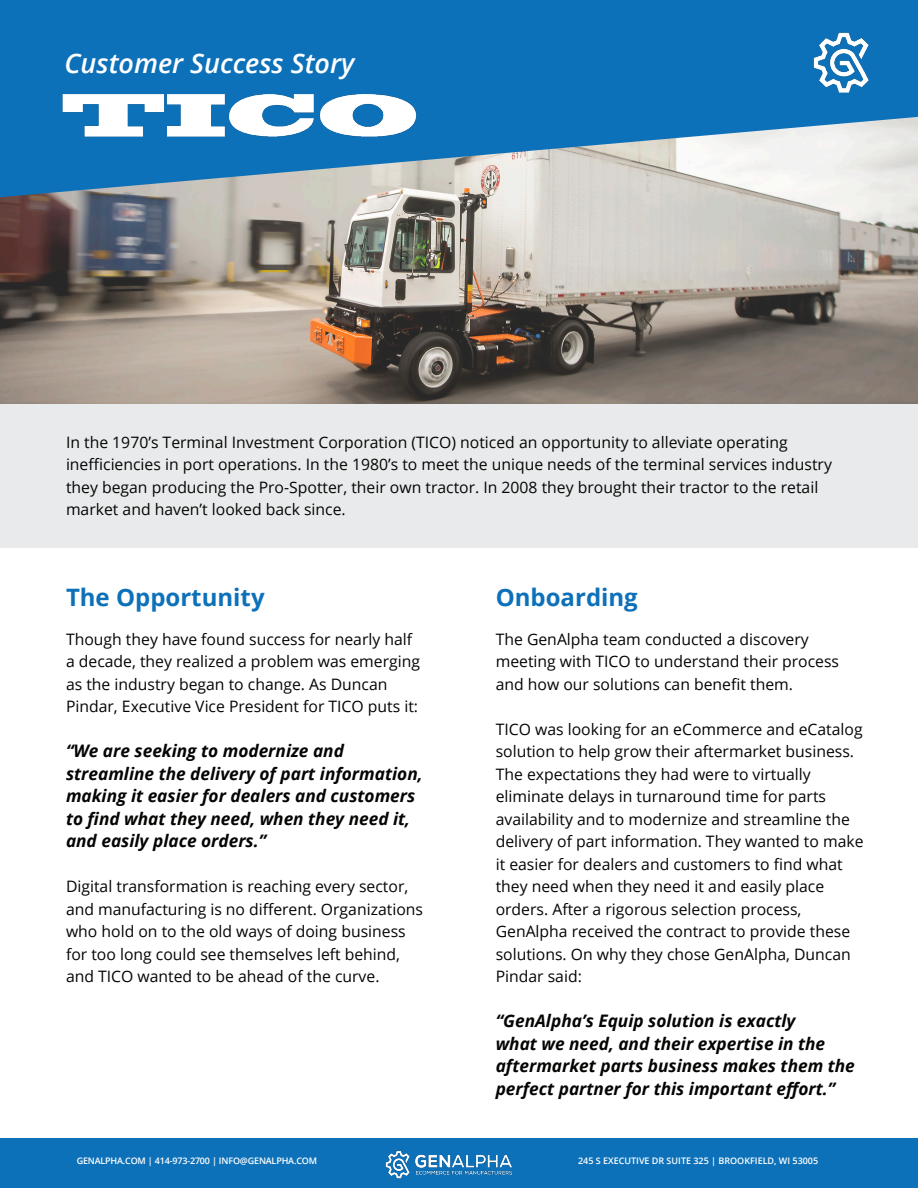
<style>
.page{position:relative;width:918px;height:1188px;background:#fff}
.page>*{position:absolute;margin:0;border:0;box-sizing:border-box;transform-origin:0 0}
.t1{font:italic 600 27px "Open Sans";color:#fff}
.t2{font:700 24px "Open Sans";color:#0d71b9}
.t3{font:italic 700 17.25px/22.5px "Open Sans";color:#040503}
.t4{font:15.75px/22.5px "Open Sans";color:#040503}
.t5{font:600 9px "Open Sans";letter-spacing:-.02em;color:#fff}
.t6{font:600 9px "Open Sans";color:#fff}
</style>
<div class="page">
<div style="left:1px;top:402px;width:917px;height:146px;background:#e9eaeb"></div>
<div style="left:0;top:1138px;width:918px;height:50px;background:#0d71b9"></div>
<img style="left:0;top:197px;width:918px;height:206px">
<svg style="left:0;top:0;width:918px;height:197px;background:#428cc0"></svg>
<img style="left:48px;top:72px;width:386px;height:88px">
<img style="left:813px;top:31px;width:58px;height:63px">
<img style="left:385px;top:1151px;width:128px;height:27px">
<p class="t1" style="left:64px;top:45px;width:291px">Customer Success Story</p>
<p class="t4" style="left:66px;top:430px;width:723px">In the 1970’s Terminal Investment Corporation (TICO) noticed an opportunity to alleviate operating</p>
<p class="t4" style="left:66px;top:453px;width:768px">inefficiencies in port operations. In the 1980’s to meet the unique needs of the terminal services industry they began producing the Pro-Spotter, their own tractor. In 2008 they brought their tractor to the retail</p>
<p class="t4" style="left:66px;top:498px;width:281px">market and haven’t looked back since.</p>
<p class="t2" style="left:66px;top:580px;width:200px">The Opportunity</p>
<p class="t4" style="left:66px;top:627px;width:356px">Though they have found success for nearly half a decade, they realized a problem was emerging as the industry began to change. As Duncan</p>
<p class="t4" style="left:66px;top:695px;width:354px">Pindar, Executive Vice President for TICO puts it:</p>
<p class="t3" style="left:66px;top:739px;width:279px">“We are seeking to modernize and</p>
<p class="t3" style="left:66px;top:762px;width:358px">streamline the delivery of part information, making it easier for dealers and customers to find what they need, when they need it, and easily place orders.”</p>
<p class="t4" style="left:66px;top:875px;width:359px">Digital transformation is reaching every sector, and manufacturing is no different. Organizations who hold on to the old ways of doing business for too long could see themselves left behind, and TICO wanted to be ahead of the curve.</p>
<p class="t2" style="left:496px;top:580px;width:144px">Onboarding</p>
<p class="t4" style="left:496px;top:627px;width:315px">The GenAlpha team conducted a discovery</p>
<p class="t4" style="left:496px;top:650px;width:345px">meeting with TICO to understand their process and how our solutions can benefit them.</p>
<p class="t4" style="left:496px;top:717px;width:369px">TICO was looking for an eCommerce and eCatalog solution to help grow their aftermarket business.<br>The expectations they had were to virtually</p>
<p class="t4" style="left:496px;top:785px;width:332px">eliminate delays in turnaround time for parts</p>
<p class="t4" style="left:496px;top:807px;width:369px">availability and to modernize and streamline the delivery of part information. They wanted to make it easier for dealers and customers to find what they need when they need it and easily place</p>
<p class="t4" style="left:496px;top:897px;width:307px">orders. After a rigorous selection process,</p>
<p class="t4" style="left:496px;top:920px;width:357px;text-align:justify">GenAlpha received the contract to provide these solutions. On why they chose GenAlpha, Duncan Pindar said:</p>
<p class="t3" style="left:496px;top:1009px;width:301px">“GenAlpha’s Equip solution is exactly</p>
<p class="t3" style="left:496px;top:1032px;width:331px">what we need, and their expertise in the</p>
<p class="t3" style="left:496px;top:1054px;width:361px">aftermarket parts business makes them the perfect partner for this important effort.”</p>
<p class="t5" style="left:77px;top:1154px;width:242px">GENALPHA.COM | 414-973-2700 | INFO@GENALPHA.COM</p>
<p class="t6" style="left:578px;top:1154px;width:242px">245 S EXECUTIVE DR SUITE 325 | BROOKFIELD, WI 53005</p>
</div>
